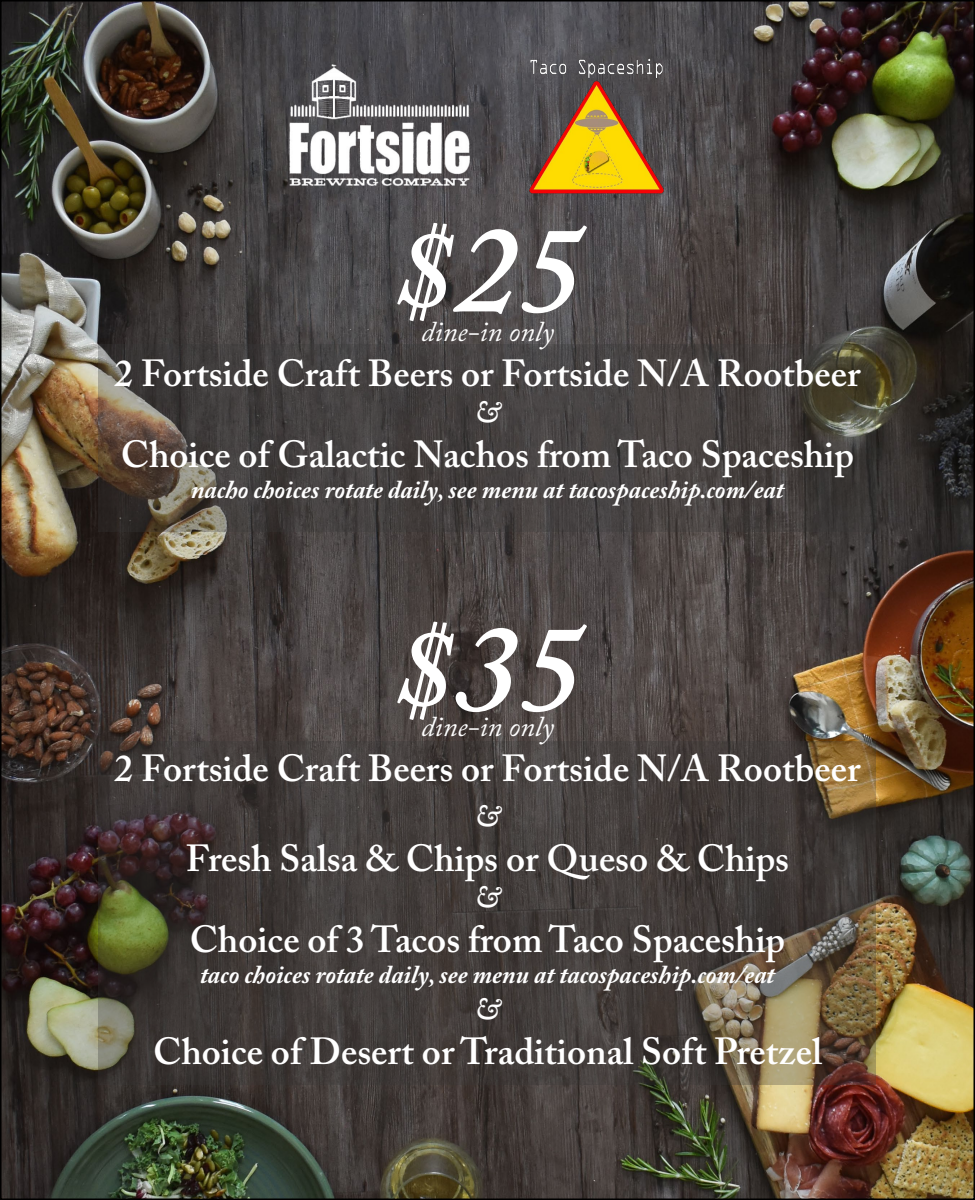
<style>
.page{position:relative;width:975px;height:1200px;background:#fff}
.page>*{position:absolute;margin:0;border:0;box-sizing:border-box;transform-origin:0 0}
.t1{font:italic 600 127.5px "Adobe Caslon Pro";color:#fff}
.t2{font:600 37.5px "Adobe Caslon Pro";color:#fff}
.t3{font:italic 600 30px "Adobe Caslon Pro";color:#fff}
.t4{font:italic 28.5px "Adobe Caslon Pro";color:#fff}
.t5{font:italic 700 25.5px "Adobe Caslon Pro";color:#fff}
</style>
<div class="page">
<img style="left:3px;top:3px;width:969px;height:1194px">
<svg style="left:99px;top:344px;width:777px;height:188px;fill:#45413f"></svg>
<svg style="left:99px;top:741px;width:777px;height:343px;fill:#423c39"></svg>
<img style="left:282px;top:47px;width:194px;height:195px">
<img style="left:500px;top:33px;width:193px;height:193px">
<h1 class="t1" style="left:392px;top:193px;width:193px">$25</h1>
<p class="t4" style="left:421px;top:314px;width:134px">dine-in only</p>
<p class="t2" style="left:114px;top:351px;width:748px">2 Fortside Craft Beers or Fortside N/A Rootbeer</p>
<p class="t3" style="left:475px;top:394px;width:27px">&amp;</p>
<p class="t2" style="left:121px;top:432px;width:735px">Choice of Galactic Nachos from Taco Spaceship</p>
<p class="t5" style="left:191px;top:474px;width:594px">nacho choices rotate daily, see menu at tacospaceship.com/eat</p>
<h1 class="t1" style="left:392px;top:592px;width:193px">$35</h1>
<p class="t4" style="left:421px;top:709px;width:134px">dine-in only</p>
<p class="t2" style="left:114px;top:747px;width:748px">2 Fortside Craft Beers or Fortside N/A Rootbeer</p>
<p class="t3" style="left:475px;top:799px;width:27px">&amp;</p>
<p class="t2" style="left:186px;top:837px;width:605px">Fresh Salsa &amp; Chips or Queso &amp; Chips</p>
<p class="t3" style="left:475px;top:880px;width:27px">&amp;</p>
<p class="t2" style="left:190px;top:918px;width:597px">Choice of 3 Tacos from Taco Spaceship</p>
<p class="t5" style="left:200px;top:959px;width:576px">taco choices rotate daily, see menu at tacospaceship.com/eat</p>
<p class="t3" style="left:475px;top:991px;width:27px">&amp;</p>
<p class="t2" style="left:153px;top:1029px;width:670px">Choice of Desert or Traditional Soft Pretzel</p>
</div>
